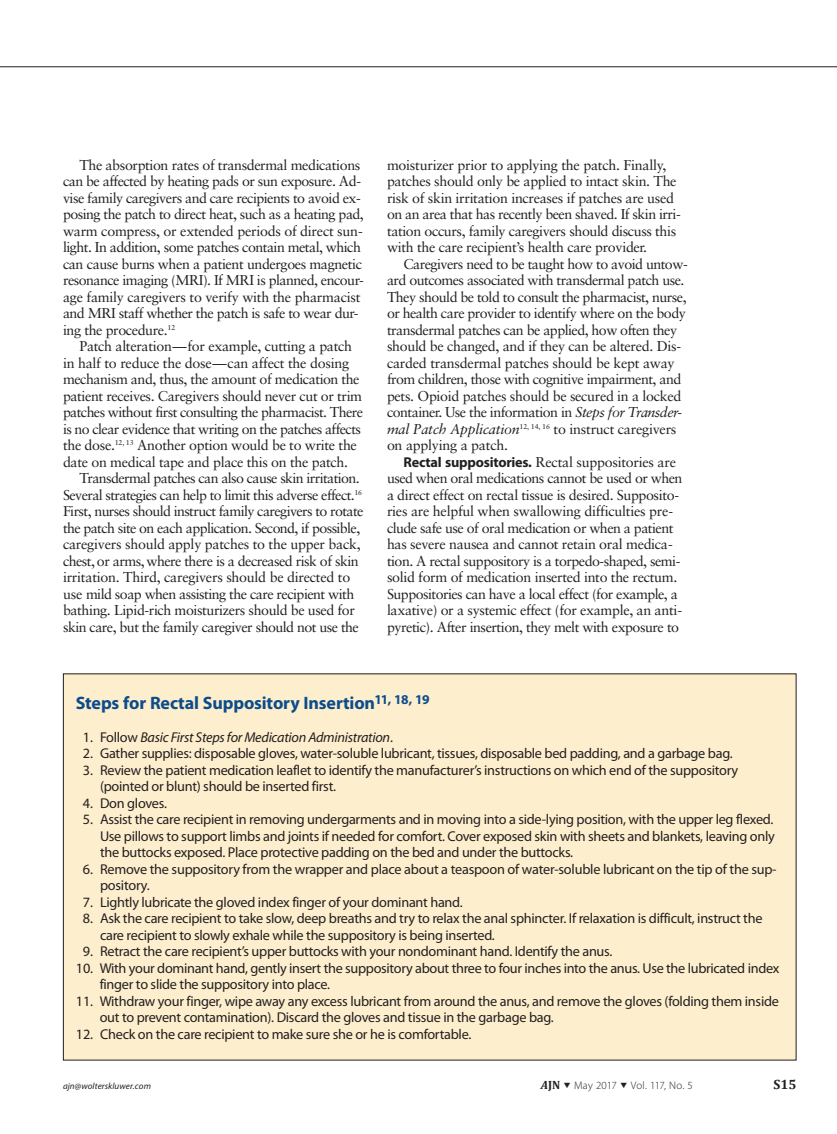
<style>
.page{position:relative;width:837px;height:1134px;background:#fff}
.page>*{position:absolute;margin:0;border:0;box-sizing:border-box;transform-origin:0 0}
.sidebar_box_H1{font:700 18px "Myriad Pro";letter-spacing:-.01em;color:#0c4c8a}
.TXT{font:14.25px/16.5px "Sabon";letter-spacing:-.035em;color:#231f20}
.sidebar_box_TXT{font:14.25px/16.5px "Myriad Pro";letter-spacing:-.02em;color:#231f20}
.sidebar_box_TXT-2{font:italic 14.25px "Myriad Pro";letter-spacing:-.02em;color:#231f20}
.t1{font:700 13.5px "Cambria";color:#231f20}
.t2{font:300 10.95px "Myriad Pro";letter-spacing:.01em;color:#231f20}
.t3{font:italic 9px "Myriad Pro";letter-spacing:.01em;color:#231f20}
.s1{font-style:italic}
.s2{font-family:"Myriad Pro";font-weight:700}
.s3{font-style:normal}
.s4{font-family:"Cambria";font-weight:700;font-style:italic;font-size:12px}
.s5{font-family:"Cambria";font-weight:700;font-size:12px}
</style>
<div class="page">
<hr style="left:0;top:66px;width:837px;height:1px;background:#231f20">
<div style="left:63px;top:674px;width:733px;height:386px;background:#fdeecd"></div>
<p class="TXT" style="left:63px;top:156px;width:302px;text-indent:16px">The absorption rates of transdermal medications can be affected by heating pads or sun exposure. Ad&shy;vise family caregivers and care recipients to avoid ex&shy;posing the patch to direct heat, such as a heating pad, warm compress, or extended periods of direct sun&shy;light. In addition, some patches contain metal, which can cause burns when a patient undergoes magnetic resonance imaging (MRI). If MRI is planned, encour&shy;age family caregivers to verify with the pharmacist and MRI staff whether the patch is safe to wear dur&shy;ing the procedure.<sup>12</sup></p>
<p class="TXT" style="left:63px;top:338px;width:302px;text-indent:16px">Patch alteration—for example, cutting a patch in half to reduce the dose—can affect the dosing mechanism and, thus, the amount of medication the patient receives. Caregivers should never cut or trim patches without first consulting the pharmacist. There is no clear evidence that writing on the patches affects the dose.<sup>12,</sup> <sup>13</sup> Another option would be to write the date on medical tape and place this on the patch.</p>
<p class="TXT" style="left:63px;top:470px;width:302px;text-indent:16px">Transdermal patches can also cause skin irritation.<br>Several strategies can help to limit this adverse effect.<sup>16<br></sup>First, nurses should instruct family caregivers to rotate the patch site on each application. Second, if possible, caregivers should apply patches to the upper back, chest, or arms, where there is a decreased risk of skin irritation. Third, caregivers should be directed to use mild soap when assisting the care recipient with bathing. Lipid-rich moisturizers should be used for skin care, but the family caregiver should not use the</p>
<p class="TXT" style="left:387px;top:156px;width:294px">moisturizer prior to applying the patch. Finally, patches should only be applied to intact skin. The risk of skin irritation increases if patches are used on an area that has recently been shaved. If skin irri&shy;tation occurs, family caregivers should discuss this with the care recipient’s health care provider.</p>
<p class="TXT" style="left:387px;top:255px;width:302px;text-indent:16px">Caregivers need to be taught how to avoid untow&shy;ard outcomes associated with transdermal patch use.<br>They should be told to consult the pharmacist, nurse, or health care provider to identify where on the body transdermal patches can be applied, how often they should be changed, and if they can be altered. Dis&shy;carded transdermal patches should be kept away from children, those with cognitive impairment, and pets. Opioid patches should be secured in a locked container. Use the information in <span class="s1">Steps for Transder&shy;mal Patch Application</span><sup>12,</sup> <sup>14,</sup> <sup>16</sup> to instruct caregivers on applying a patch.</p>
<p class="TXT" style="left:387px;top:453px;width:297px;text-indent:16px"><span class="s2">Rectal suppositories.</span> Rectal suppositories are used when oral medications cannot be used or when a direct effect on rectal tissue is desired. Supposito&shy;ries are helpful when swallowing difficulties pre&shy;clude safe use of oral medication or when a patient has severe nausea and cannot retain oral medica&shy;tion. A rectal suppository is a torpedo-shaped, semi&shy;solid form of medication inserted into the rectum.<br>Suppositories can have a local effect (for example, a laxative) or a systemic effect (for example, an anti&shy;pyretic). After insertion, they melt with exposure to</p>
<p class="sidebar_box_H1" style="left:76px;top:691px;width:355px">Steps for Rectal Suppository Insertion<sup>11,</sup> <sup>18,</sup> <sup>19</sup></p>
<p class="sidebar_box_TXT-2" style="left:83px;top:729px;width:312px"><span class="s3">1. Follow</span> Basic First Steps for Medication Administration<span class="s3">.</span></p>
<p class="sidebar_box_TXT" style="left:83px;top:745px;width:651px">2. Gather supplies: disposable gloves, water-soluble lubricant, tissues, disposable bed padding, and a garbage bag.</p>
<p class="sidebar_box_TXT" style="left:100px;top:761px;width:640px;text-indent:-17px">3. Review the patient medication leaflet to identify the manufacturer’s instructions on which end of the suppository (pointed or blunt) should be inserted first.</p>
<p class="sidebar_box_TXT" style="left:83px;top:794px;width:86px">4. Don gloves.</p>
<p class="sidebar_box_TXT" style="left:100px;top:811px;width:676px;text-align:justify;text-indent:-17px">5. Assist the care recipient in removing undergarments and in moving into a side-lying position, with the upper leg flexed.<br>Use pillows to support limbs and joints if needed for comfort. Cover exposed skin with sheets and blankets, leaving only the buttocks exposed. Place protective padding on the bed and under the buttocks.</p>
<p class="sidebar_box_TXT" style="left:100px;top:860px;width:678px;text-indent:-17px">6. Remove the suppository from the wrapper and place about a teaspoon of water-soluble lubricant on the tip of the sup&shy;pository.</p>
<p class="sidebar_box_TXT" style="left:83px;top:893px;width:382px">7. Lightly lubricate the gloved index finger of your dominant hand.</p>
<p class="sidebar_box_TXT" style="left:100px;top:910px;width:664px;text-indent:-17px">8. Ask the care recipient to take slow, deep breaths and try to relax the anal sphincter. If relaxation is difficult, instruct the care recipient to slowly exhale while the suppository is being inserted.</p>
<p class="sidebar_box_TXT" style="left:83px;top:943px;width:531px">9. Retract the care recipient’s upper buttocks with your nondominant hand. Identify the anus.</p>
<p class="sidebar_box_TXT" style="left:100px;top:959px;width:681px;text-indent:-24px">10. With your dominant hand, gently insert the suppository about three to four inches into the anus. Use the lubricated index finger to slide the suppository into place.</p>
<p class="sidebar_box_TXT" style="left:100px;top:992px;width:681px;text-indent:-24px">11. Withdraw your finger, wipe away any excess lubricant from around the anus, and remove the gloves (folding them inside out to prevent contamination). Discard the gloves and tissue in the garbage bag.</p>
<p class="sidebar_box_TXT" style="left:76px;top:1025px;width:397px">12. Check on the care recipient to make sure she or he is comfortable.</p>
<p class="t3" style="left:63px;top:1081px;width:89px">ajn@wolterskluwer.com</p>
<p class="t2" style="left:541px;top:1079px;width:153px"><span class="s4">A</span><span class="s5">JN</span> ▼ May 2017 ▼ Vol. 117, No. 5</p>
<p class="t1" style="left:774px;top:1076px;width:24px">S15</p>
</div>
